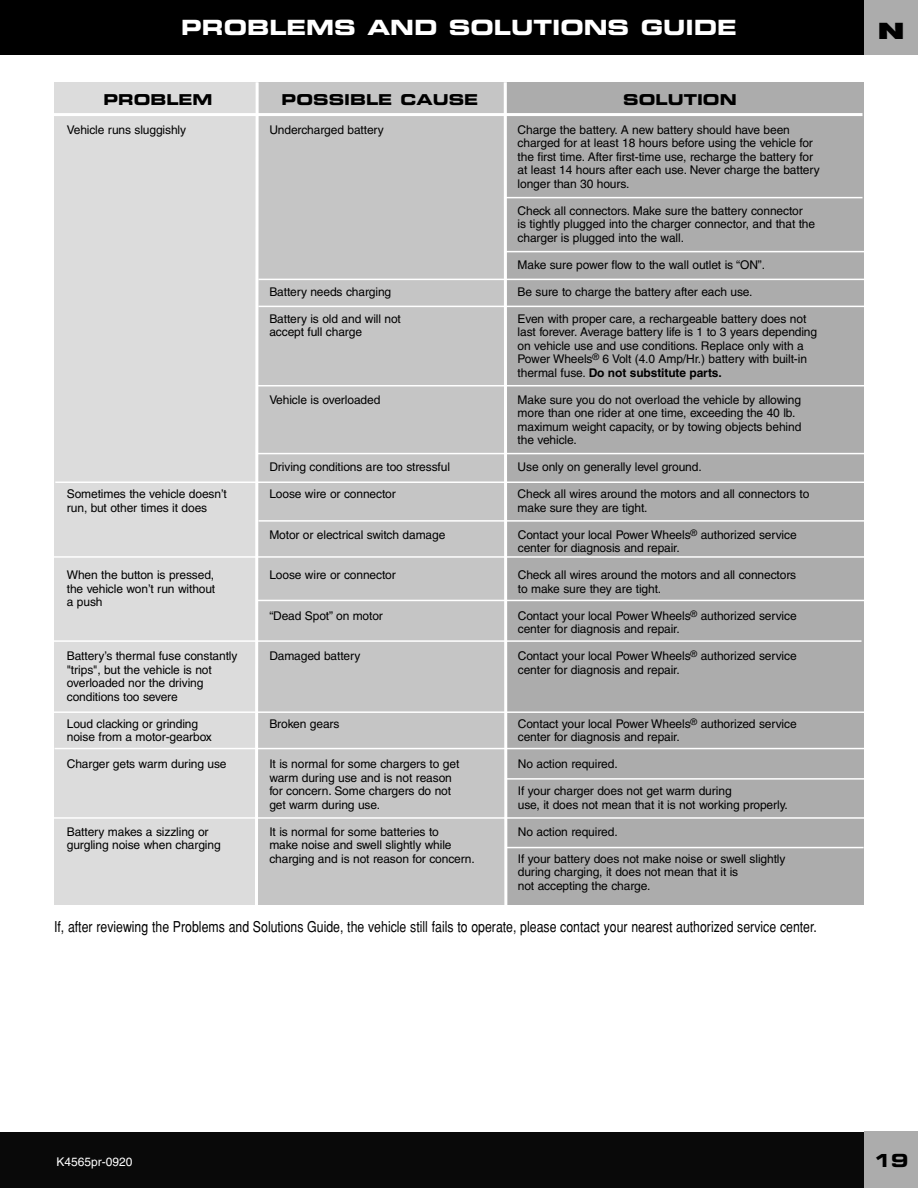
<style>
.page{position:relative;width:918px;height:1188px;background:#fff}
.page>*{position:absolute;margin:0;border:0;box-sizing:border-box;transform-origin:0 0}
.t1{font:900 22.5px "Helvetica";color:#000;scale:1.5 1}
.t2{font:21px "Eurostile Bold Extended Two";color:#fff}
.t3{font:18px "Eurostile Bold Extended Two";color:#000}
.t4{font:18px "Helvetica";color:#000}
.t5{font:condensed 15px "Helvetica";color:#000}
.t6{font:15px "Eurostile Bold Extended Two";color:#000}
.t7{font:12px/13.5px "Helvetica";letter-spacing:-.01em;color:#000}
.t8{font:12px "Helvetica";color:#fff}
.s1{font-weight:700}
</style>
<div class="page">
<div style="left:0;top:0;width:918px;height:54px;background:#000"></div>
<div style="left:505px;top:82px;width:359px;height:822px;background:#acacac"></div>
<div style="left:256px;top:82px;width:251px;height:822px;background:#c5c5c5"></div>
<div style="left:54px;top:82px;width:203px;height:822px;background:#dcdcdc"></div>
<hr style="left:256px;top:385px;width:611px;height:1px;background:#fff">
<hr style="left:256px;top:453px;width:613px;height:1px;background:#fff">
<hr style="left:55px;top:481px;width:812px;height:2px;background:#fff">
<hr style="left:505px;top:197px;width:357px;height:1px;background:#fff">
<hr style="left:54px;top:640px;width:808px;height:2px;background:#fff">
<hr style="left:54px;top:556px;width:819px;height:2px;background:#fff">
<hr style="left:258px;top:600px;width:609px;height:1px;background:#fff">
<hr style="left:43px;top:711px;width:824px;height:2px;background:#fff">
<hr style="left:55px;top:748px;width:813px;height:1px;background:#fff">
<hr style="left:54px;top:817px;width:813px;height:2px;background:#fff">
<hr style="left:505px;top:847px;width:359px;height:1px;background:#fff">
<svg style="left:502px;top:82px;width:7px;height:823px"></svg>
<hr style="left:54px;top:113px;width:808px;height:3px;background:#fff">
<svg style="left:253px;top:82px;width:7px;height:823px"></svg>
<hr style="left:506px;top:251px;width:358px;height:1px;background:#fff">
<hr style="left:258px;top:279px;width:606px;height:1px;background:#fff">
<hr style="left:258px;top:306px;width:606px;height:1px;background:#fff">
<hr style="left:259px;top:520px;width:610px;height:2px;background:#fff">
<hr style="left:507px;top:778px;width:358px;height:2px;background:#fff">
<div style="left:0;top:1132px;width:918px;height:56px;background:#090909"></div>
<div style="left:864px;top:1132px;width:54px;height:56px;background:#acacac"></div>
<div style="left:864px;top:0;width:54px;height:54px;background:#acacac"></div>
<h2 class="t2" style="left:181px;top:20px;width:557px">PROBLEMS AND SOLUTIONS GUIDE</h2>
<p class="t6" style="left:103px;top:94px;width:111px">PROBLEM</p>
<p class="t6" style="left:282px;top:94px;width:198px">POSSIBLE CAUSE</p>
<p class="t6" style="left:623px;top:94px;width:115px">SOLUTION</p>
<p class="t7" style="left:67px;top:124px;width:121px">Vehicle runs sluggishly</p>
<p class="t7" style="left:269px;top:124px;width:116px">Undercharged battery</p>
<p class="t7" style="left:518px;top:124px;width:304px">Charge the battery. A new battery should have been charged for at least 18 hours before using the vehicle for the first time. After first-time use, recharge the battery for at least 14 hours after each use. Never charge the battery longer than 30 hours.</p>
<p class="t7" style="left:518px;top:205px;width:299px">Check all connectors. Make sure the battery connector<br>is tightly plugged into the charger connector, and that the charger is plugged into the wall.</p>
<p class="t7" style="left:518px;top:259px;width:249px">Make sure power flow to the wall outlet is “ON”.</p>
<p class="t7" style="left:269px;top:286px;width:123px">Battery needs charging</p>
<p class="t7" style="left:518px;top:286px;width:237px">Be sure to charge the battery after each use.</p>
<p class="t7" style="left:269px;top:313px;width:133px">Battery is old and will not</p>
<p class="t7" style="left:518px;top:313px;width:290px">Even with proper care, a rechargeable battery does not</p>
<p class="t7" style="left:269px;top:326px;width:94px">accept full charge</p>
<p class="t7" style="left:518px;top:326px;width:301px">last forever. Average battery life is 1 to 3 years depending on vehicle use and use conditions. Replace only with a Power Wheels<sup>®</sup> 6 Volt (4.0 Amp/Hr.) battery with built-in thermal fuse. <span class="s1">Do not substitute parts.</span></p>
<p class="t7" style="left:269px;top:394px;width:113px">Vehicle is overloaded</p>
<p class="t7" style="left:518px;top:394px;width:285px">Make sure you do not overload the vehicle by allowing more than one rider at one time, exceeding the 40 lb. maximum weight capacity, or by towing objects behind the vehicle.</p>
<p class="t7" style="left:269px;top:461px;width:182px">Driving conditions are too stressful</p>
<p class="t7" style="left:518px;top:461px;width:186px">Use only on generally level ground.</p>
<p class="t7" style="left:67px;top:488px;width:162px">Sometimes the vehicle doesn’t</p>
<p class="t7" style="left:269px;top:488px;width:128px">Loose wire or connector</p>
<p class="t7" style="left:518px;top:488px;width:293px">Check all wires around the motors and all connectors to</p>
<p class="t7" style="left:67px;top:502px;width:142px">run, but other times it does</p>
<p class="t7" style="left:518px;top:502px;width:132px">make sure they are tight.</p>
<p class="t7" style="left:269px;top:529px;width:178px">Motor or electrical switch damage</p>
<p class="t7" style="left:518px;top:529px;width:280px">Contact your local Power Wheels<sup>®</sup> authorized service center for diagnosis and repair.</p>
<p class="t7" style="left:67px;top:569px;width:149px">When the button is pressed,</p>
<p class="t7" style="left:269px;top:569px;width:128px">Loose wire or connector</p>
<p class="t7" style="left:518px;top:569px;width:280px">Check all wires around the motors and all connectors</p>
<p class="t7" style="left:67px;top:583px;width:150px">the vehicle won’t run without</p>
<p class="t7" style="left:518px;top:583px;width:145px">to make sure they are tight.</p>
<p class="t7" style="left:67px;top:596px;width:37px">a push</p>
<p class="t7" style="left:269px;top:610px;width:115px">“Dead Spot” on motor</p>
<p class="t7" style="left:518px;top:610px;width:280px">Contact your local Power Wheels<sup>®</sup> authorized service center for diagnosis and repair.</p>
<p class="t7" style="left:67px;top:650px;width:172px">Battery’s thermal fuse constantly</p>
<p class="t7" style="left:269px;top:650px;width:93px">Damaged battery</p>
<p class="t7" style="left:518px;top:650px;width:280px">Contact your local Power Wheels<sup>®</sup> authorized service</p>
<p class="t7" style="left:67px;top:664px;width:146px">"trips", but the vehicle is not</p>
<p class="t7" style="left:518px;top:664px;width:164px">center for diagnosis and repair.</p>
<p class="t7" style="left:67px;top:677px;width:138px">overloaded nor the driving conditions too severe</p>
<p class="t7" style="left:67px;top:718px;width:133px">Loud clacking or grinding</p>
<p class="t7" style="left:269px;top:718px;width:72px">Broken gears</p>
<p class="t7" style="left:518px;top:718px;width:280px">Contact your local Power Wheels<sup>®</sup> authorized service</p>
<p class="t7" style="left:67px;top:731px;width:147px">noise from a motor-gearbox</p>
<p class="t7" style="left:518px;top:731px;width:164px">center for diagnosis and repair.</p>
<p class="t7" style="left:67px;top:758px;width:161px">Charger gets warm during use</p>
<p class="t7" style="left:269px;top:758px;width:192px">It is normal for some chargers to get</p>
<p class="t7" style="left:518px;top:758px;width:101px">No action required.</p>
<p class="t7" style="left:269px;top:772px;width:184px">warm during use and is not reason for concern. Some chargers do not</p>
<p class="t7" style="left:518px;top:785px;width:215px">If your charger does not get warm during</p>
<p class="t7" style="left:269px;top:799px;width:112px">get warm during use.</p>
<p class="t7" style="left:518px;top:799px;width:271px">use, it does not mean that it is not working properly.</p>
<p class="t7" style="left:67px;top:826px;width:143px">Battery makes a sizzling or</p>
<p class="t7" style="left:269px;top:826px;width:171px">It is normal for some batteries to</p>
<p class="t7" style="left:518px;top:826px;width:101px">No action required.</p>
<p class="t7" style="left:67px;top:839px;width:155px">gurgling noise when charging</p>
<p class="t7" style="left:269px;top:839px;width:207px">make noise and swell slightly while charging and is not reason for concern.</p>
<p class="t7" style="left:518px;top:853px;width:269px">If your battery does not make noise or swell slightly during charging, it does not mean that it is<br>not accepting the charge.</p>
<p class="t5" style="left:54px;top:921px;width:764px">If, after reviewing the Problems and Solutions Guide, the vehicle still fails to operate, please contact your nearest authorized service center.</p>
<h1 class="t1" style="left:877px;top:23px;width:20px">N</h1>
<p class="t8" style="left:56px;top:1158px;width:78px">K4565pr-0920</p>
<p class="t8" style="left:54px;top:1158px;width:76px">J4030pr-0920</p>
<h3 class="t3" style="left:873px;top:1154px;width:37px">19</h3>
<h3 class="t4" style="left:881px;top:1154px;width:12px">1</h3>
</div>
